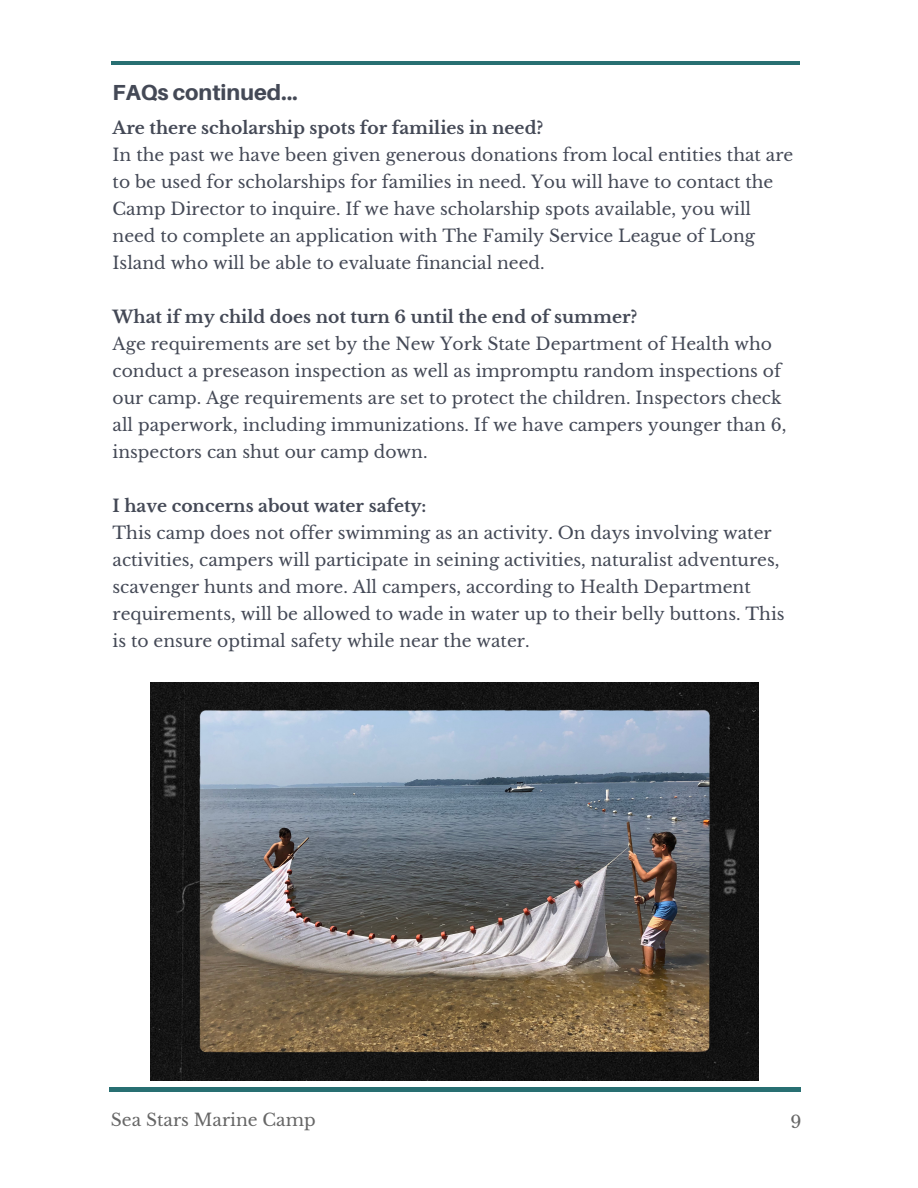
<style>
.page{position:relative;width:918px;height:1188px;background:#fff}
.page>*{position:absolute;margin:0;border:0;box-sizing:border-box;transform-origin:0 0}
.t1{font:800 21.75px "Aileron";color:#444956}
.t2{font:17.1px/27px "Libre Baskerville";color:#444956}
.t3{font:700 17.1px "Libre Baskerville";color:#444956}
.t4{font:17.1px "Libre Baskerville";color:#666}
</style>
<div class="page">
<hr style="left:111px;top:61px;width:688px;height:4px;background:#286f72">
<hr style="left:109px;top:1088px;width:692px;height:3px;background:#286f72">
<img style="left:151px;top:683px;width:608px;height:398px">
<p class="t1" style="left:113px;top:78px;width:187px">FAQs continued...</p>
<p class="t3" style="left:113px;top:118px;width:432px">Are there scholarship spots for families in need?</p>
<p class="t2" style="left:113px;top:142px;width:682px">In the past we have been given generous donations from local entities that are to be used for scholarships for families in need. You will have to contact the Camp Director to inquire. If we have scholarship spots available, you will need to complete an application with The Family Service League of Long Island who will be able to evaluate financial need.</p>
<p class="t3" style="left:113px;top:307px;width:526px">What if my child does not turn 6 until the end of summer?</p>
<p class="t2" style="left:113px;top:331px;width:675px">Age requirements are set by the New York State Department of Health who conduct a preseason inspection as well as impromptu random inspections of our camp. Age requirements are set to protect the children. Inspectors check all paperwork, including immunizations. If we have campers younger than 6, inspectors can shut our camp down.</p>
<p class="t3" style="left:113px;top:496px;width:315px">I have concerns about water safety:</p>
<p class="t2" style="left:113px;top:520px;width:674px">This camp does not offer swimming as an activity. On days involving water activities, campers will participate in seining activities, naturalist adventures, scavenger hunts and more. All campers, according to Health Department requirements, will be allowed to wade in water up to their belly buttons. This is to ensure optimal safety while near the water.</p>
<p class="t4" style="left:111px;top:1110px;width:206px">Sea Stars Marine Camp</p>
<p class="t4" style="left:790px;top:1111px;width:13px">9</p>
</div>
